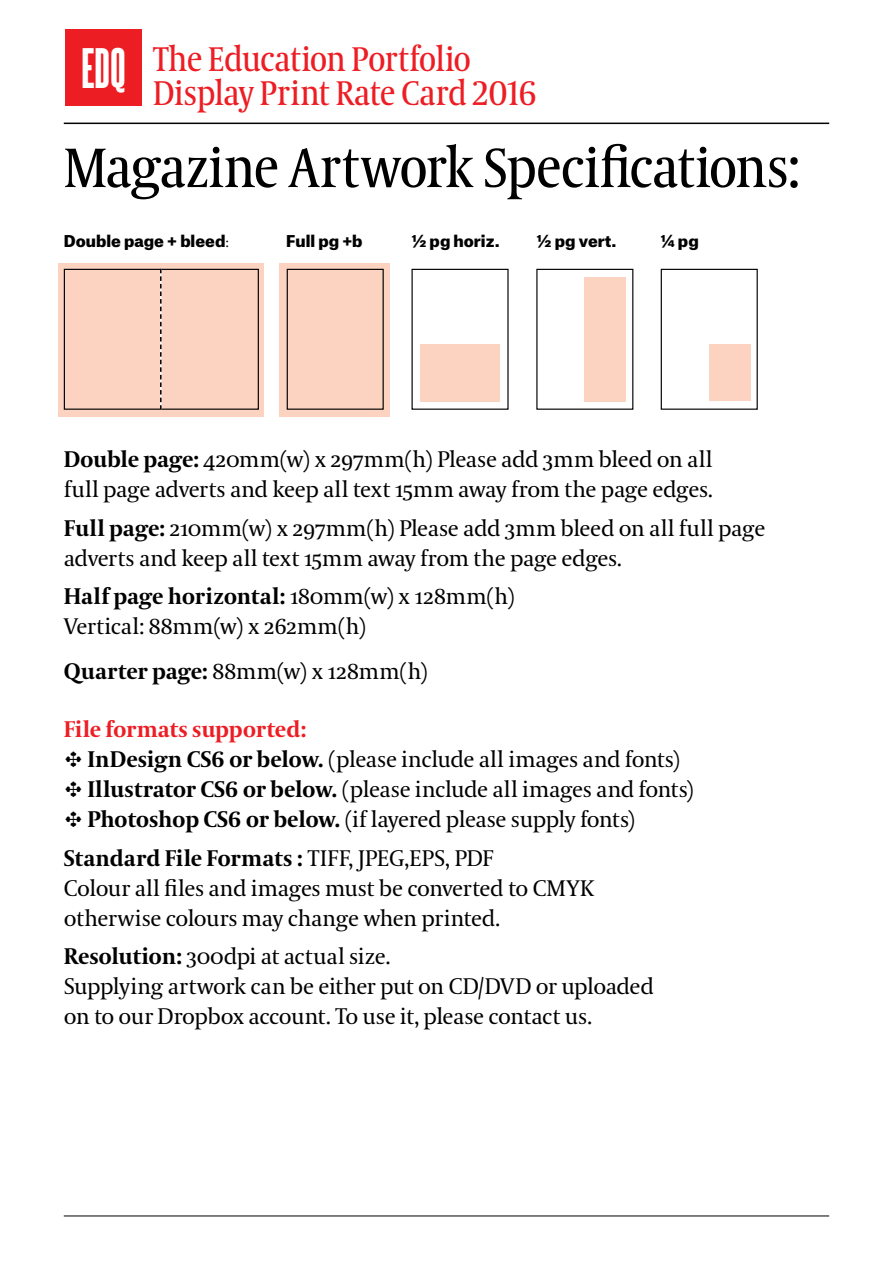
<style>
.page{position:relative;width:893px;height:1263px;background:#fff}
.page>*{position:absolute;margin:0;border:0;box-sizing:border-box;transform-origin:0 0}
.t1{font:55.5px "Coranto 2 Headline";letter-spacing:-.015em;color:#000}
.t2{font:34.2px/34.5px "Coranto 2 Headline";letter-spacing:-.025em;color:#ed1d24}
.t3{font:22.5px/30px "Coranto 2";letter-spacing:-.02em;color:#000}
.t4{font:900 15.6px "Atlas Grotesk";color:#000}
.s1{font-family:"Steelfish Eb";font-size:48.45px;color:#fff}
.s2{font-family:"Minion Pro";font-weight:400}
.s3{font-weight:700}
.s4{font-weight:700;color:#ed1d24}
</style>
<div class="page">
<div style="left:58px;top:264px;width:206px;height:153px;background:#fcd3c1"></div>
<div style="left:279px;top:264px;width:111px;height:153px;background:#fcd3c1"></div>
<hr style="left:64px;top:1216px;width:765px;height:1px;background:#000">
<div style="left:64px;top:269px;width:195px;height:141px;border:1px solid #000"></div>
<div style="left:287px;top:269px;width:97px;height:141px;border:1px solid #000"></div>
<div style="left:661px;top:269px;width:97px;height:141px;border:1px solid #000"></div>
<div style="left:420px;top:344px;width:80px;height:57px;background:#fcd3c1"></div>
<div style="left:585px;top:277px;width:41px;height:124px;background:#fcd3c1"></div>
<div style="left:709px;top:344px;width:41px;height:57px;background:#fcd3c1"></div>
<svg style="left:160px;top:269px;width:2px;height:141px"></svg>
<hr style="left:64px;top:123px;width:765px;height:1px;background:#000">
<div style="left:65px;top:29px;width:77px;height:77px;background:#ed1d24"></div>
<h2 class="t2" style="left:153px;top:41px;width:385px;text-indent:-72px"><span class="s1">EDQ</span> The Education Portfolio<br>Display Print Rate Card 2016</h2>
<h1 class="t1" style="left:64px;top:127px;width:738px">Magazine Artwork Specifications:</h1>
<p class="t4" style="left:64px;top:228px;width:167px">Double page + bleed<span class="s2">:</span></p>
<p class="t4" style="left:286px;top:228px;width:78px">Full pg +b</p>
<p class="t4" style="left:412px;top:228px;width:90px">½ pg horiz.</p>
<p class="t4" style="left:537px;top:228px;width:81px">½ pg vert.</p>
<p class="t4" style="left:661px;top:228px;width:40px">¼ pg</p>
<p class="t3" style="left:64px;top:445px;width:651px"><span class="s3">Double page:</span> 420mm(w) x 297mm(h) Please add 3mm bleed on all full page adverts and keep all text 15mm away from the page edges.</p>
<p class="t3" style="left:64px;top:514px;width:703px"><span class="s3">Full page:</span> 210mm(w) x 297mm(h) Please add 3mm bleed on all full page adverts and keep all text 15mm away from the page edges.</p>
<p class="t3" style="left:64px;top:582px;width:453px"><span class="s3">Half page horizontal:</span> 180mm(w) x 128mm(h)<br>Vertical: 88mm(w) x 262mm(h)</p>
<p class="t3" style="left:64px;top:657px;width:366px"><span class="s3">Quarter page:</span> 88mm(w) x 128mm(h)</p>
<p class="t3" style="left:64px;top:715px;width:632px"><span class="s4">File formats supported:<br></span>✥ <span class="s3">InDesign CS6 or below.</span> (please include all images and fonts) ✥ <span class="s3">Illustrator CS6 or below.</span> (please include all images and fonts) ✥ <span class="s3">Photoshop CS6 or below.</span> (if layered please supply fonts)</p>
<p class="t3" style="left:64px;top:844px;width:532px"><span class="s3">Standard File Formats :</span> TIFF, JPEG,EPS, PDF<br>Colour all files and images must be converted to CMYK otherwise colours may change when printed.</p>
<p class="t3" style="left:64px;top:942px;width:592px"><span class="s3">Resolution:</span> 300dpi at actual size.<br>Supplying artwork can be either put on CD/DVD or uploaded on to our Dropbox account. To use it, please contact us.</p>
</div>
